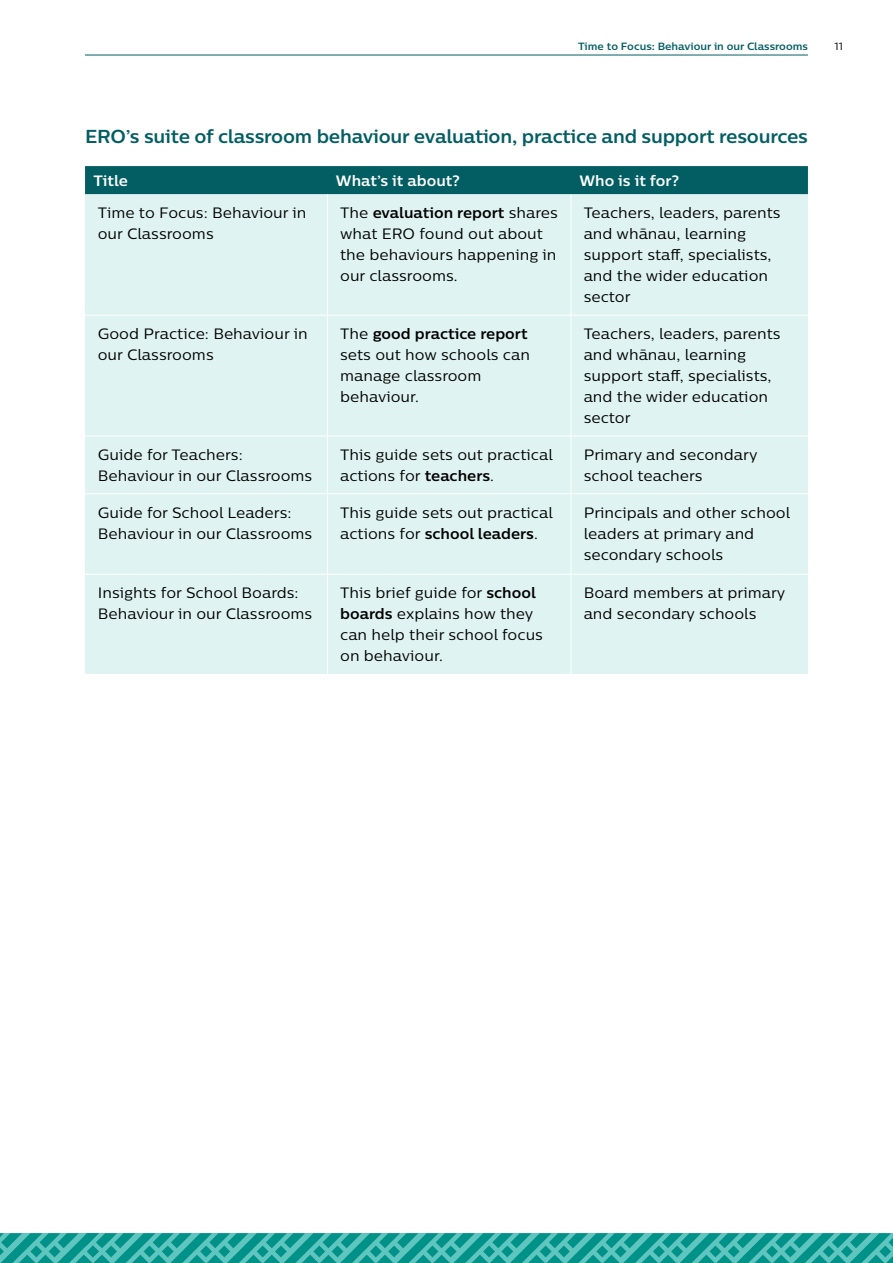
<style>
.page{position:relative;width:893px;height:1263px;background:#fff}
.page>*{position:absolute;margin:0;border:0;box-sizing:border-box;transform-origin:0 0}
.H3_headings{font:700 18.75px "Centrale Sans";letter-spacing:-.015em;color:#035e63}
.Table_body{font:15px/21px "Centrale Sans";color:#000}
.Table_heading_1{font:700 15px "Centrale Sans";color:#fff}
.t1{font:700 10.5px "Centrale Sans";color:#035e63}
.t2{font:10.5px "Centrale Sans";color:#000}
.s1{font-weight:700}
</style>
<div class="page">
<div style="left:85px;top:166px;width:723px;height:28px;background:#035e63"></div>
<div style="left:85px;top:194px;width:723px;height:480px;background:#def3f2"></div>
<hr style="left:327px;top:194px;width:1px;height:121px;background:#fff">
<hr style="left:571px;top:194px;width:1px;height:121px;background:#fff">
<hr style="left:85px;top:315px;width:242px;height:1px;background:#fff">
<hr style="left:327px;top:315px;width:244px;height:1px;background:#fff">
<hr style="left:327px;top:315px;width:1px;height:121px;background:#fff">
<hr style="left:571px;top:315px;width:237px;height:1px;background:#fff">
<hr style="left:571px;top:315px;width:1px;height:121px;background:#fff">
<hr style="left:85px;top:436px;width:242px;height:1px;background:#fff">
<hr style="left:327px;top:436px;width:244px;height:1px;background:#fff">
<hr style="left:327px;top:436px;width:1px;height:57px;background:#fff">
<hr style="left:571px;top:436px;width:237px;height:1px;background:#fff">
<hr style="left:571px;top:436px;width:1px;height:57px;background:#fff">
<hr style="left:85px;top:493px;width:242px;height:1px;background:#fff">
<hr style="left:327px;top:493px;width:244px;height:1px;background:#fff">
<hr style="left:327px;top:494px;width:1px;height:80px;background:#fff">
<hr style="left:571px;top:493px;width:237px;height:1px;background:#fff">
<hr style="left:571px;top:494px;width:1px;height:80px;background:#fff">
<hr style="left:85px;top:574px;width:242px;height:1px;background:#fff">
<hr style="left:327px;top:574px;width:244px;height:1px;background:#fff">
<hr style="left:327px;top:575px;width:1px;height:99px;background:#fff">
<hr style="left:571px;top:574px;width:237px;height:1px;background:#fff">
<hr style="left:571px;top:575px;width:1px;height:99px;background:#fff">
<svg style="left:0;top:1233px;width:893px;height:30px"></svg>
<hr style="left:85px;top:55px;width:723px;height:1px;background:#035e63">
<p class="t1" style="left:578px;top:40px;width:231px">Time to Focus: Behaviour in our Classrooms</p>
<p class="t2" style="left:835px;top:40px;width:10px">11</p>
<h3 class="H3_headings" style="left:85px;top:124px;width:724px">ERO’s suite of classroom behaviour evaluation, practice and support resources</h3>
<p class="Table_heading_1" style="left:94px;top:171px;width:36px">Title</p>
<p class="Table_heading_1" style="left:336px;top:171px;width:125px">What’s it about?</p>
<p class="Table_heading_1" style="left:579px;top:171px;width:101px">Who is it for?</p>
<p class="Table_body" style="left:98px;top:202px;width:210px">Time to Focus: Behaviour in our Classrooms</p>
<p class="Table_body" style="left:340px;top:202px;width:219px">The <span class="s1">evaluation report</span> shares what ERO found out about the behaviours happening in our classrooms.</p>
<p class="Table_body" style="left:584px;top:202px;width:198px">Teachers, leaders, parents and whānau, learning support staff, specialists, and the wider education sector</p>
<p class="Table_body" style="left:98px;top:323px;width:211px">Good Practice: Behaviour in our Classrooms</p>
<p class="Table_body" style="left:340px;top:323px;width:191px">The <span class="s1">good practice report </span>sets out how schools can manage classroom behaviour.</p>
<p class="Table_body" style="left:584px;top:323px;width:198px">Teachers, leaders, parents and whānau, learning support staff, specialists, and the wider education sector</p>
<p class="Table_body" style="left:98px;top:444px;width:216px">Guide for Teachers:<br>Behaviour in our Classrooms</p>
<p class="Table_body" style="left:340px;top:444px;width:214px">This guide sets out practical actions for <span class="s1">teachers</span>.</p>
<p class="Table_body" style="left:584px;top:444px;width:175px">Primary and secondary school teachers</p>
<p class="Table_body" style="left:98px;top:502px;width:216px">Guide for School Leaders:<br>Behaviour in our Classrooms</p>
<p class="Table_body" style="left:340px;top:502px;width:214px">This guide sets out practical actions for <span class="s1">school leaders</span>.</p>
<p class="Table_body" style="left:584px;top:502px;width:208px">Principals and other school leaders at primary and secondary schools</p>
<p class="Table_body" style="left:98px;top:582px;width:216px">Insights for School Boards:<br>Behaviour in our Classrooms</p>
<p class="Table_body" style="left:340px;top:582px;width:204px">This brief guide for <span class="s1">school boards</span> explains how they can help their school focus on behaviour.</p>
<p class="Table_body" style="left:584px;top:582px;width:203px">Board members at primary and secondary schools</p>
</div>
